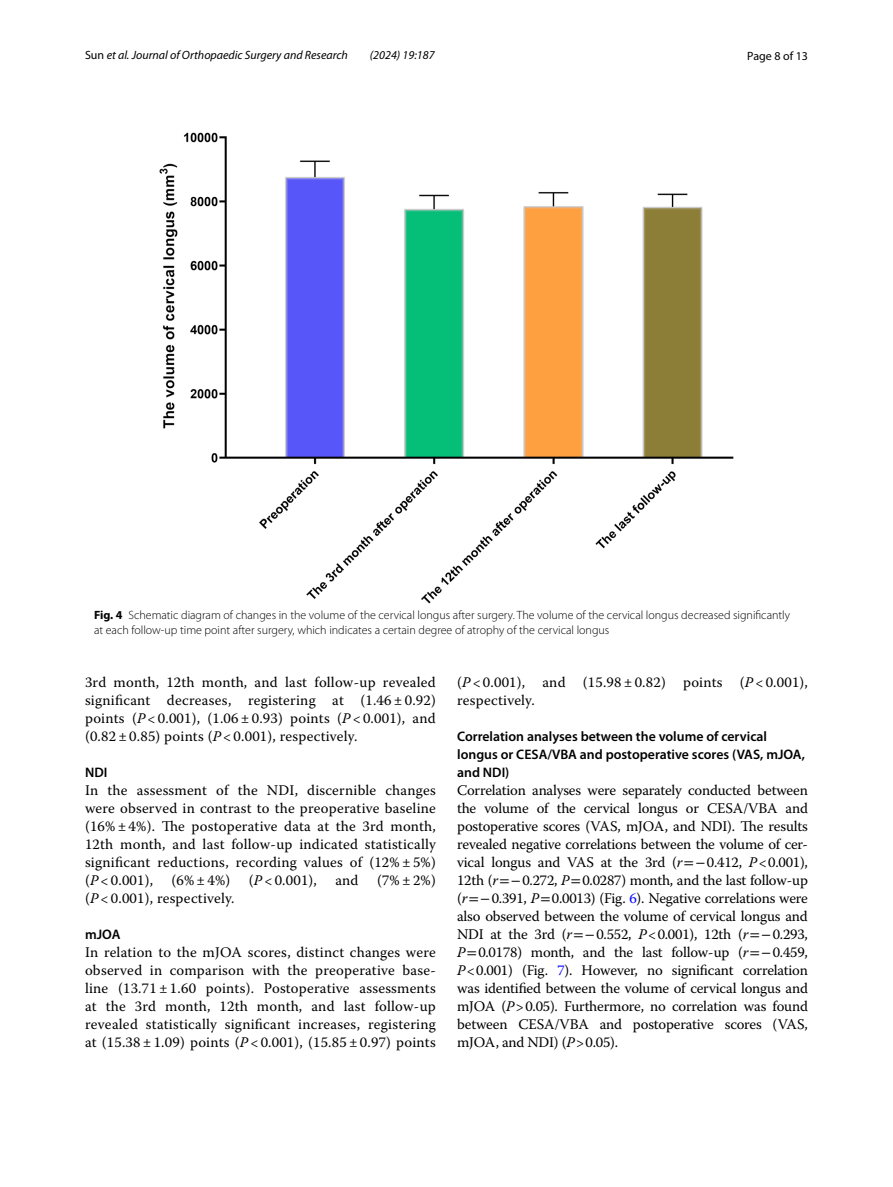
<style>
.page{position:relative;width:893px;height:1187px;background:#fff}
.page>*{position:absolute;margin:0;border:0;box-sizing:border-box;transform-origin:0 0}
.t1{font:14.7px/18px "Warnock Pro";letter-spacing:.015em;color:#000;text-align:justify}
.t2{font:600 13.8px/18px "Myriad Pro";color:#000}
.t3{font:300 12px/15px "Myriad Pro";color:#000}
.t4{font:italic 12px "Myriad Pro";color:#000}
.t5{font:12px "Myriad Pro";color:#000}
.s1{font-style:normal}
.s2{font-weight:700}
.s3{font-style:italic}
.s4{font-family:"STIX"}
.s5{color:#00f}
</style>
<div class="page">
<img style="left:159px;top:133px;width:574px;height:470px">
<p class="t4" style="left:85px;top:48px;width:264px"><span class="s1">Sun</span> et al. Journal of Orthopaedic Surgery and Research</p>
<p class="t4" style="left:370px;top:48px;width:66px">(2024) 19:187</p>
<p class="t5" style="left:747px;top:48px;width:62px">Page 8 of 13</p>
<p class="t3" style="left:94px;top:607px;width:697px"><span class="s2">Fig. 4</span> Schematic diagram of changes in the volume of the cervical longus after surgery. The volume of the cervical longus decreased significantly at each follow-up time point after surgery, which indicates a certain degree of atrophy of the cervical longus</p>
<p class="t1" style="left:85px;top:672px;width:352px">3rd month, 12th month, and last follow-up revealed significant decreases, registering at (1.46 ± 0.92) points (<span class="s3">P</span> &lt; 0.001), (1.06 ± 0.93) points (<span class="s3">P</span> &lt; 0.001), and (0.82 ± 0.85) points (<span class="s3">P</span> &lt; 0.001), respectively.</p>
<p class="t2" style="left:85px;top:762px;width:24px">NDI</p>
<p class="t1" style="left:85px;top:780px;width:352px">In the assessment of the NDI, discernible changes were observed in contrast to the preoperative baseline (16%± 4%). The postoperative data at the 3rd month, 12th month, and last follow-up indicated statistically significant reductions, recording values of (12%± 5%) (<span class="s3">P</span> &lt; 0.001),</p>
<p class="t1" style="left:172px;top:870px;width:60px">(6%± 4%)</p>
<p class="t1" style="left:249px;top:870px;width:70px">(<span class="s3">P</span> &lt; 0.001),</p>
<p class="t1" style="left:335px;top:870px;width:25px">and</p>
<p class="t1" style="left:377px;top:870px;width:60px">(7%± 2%)</p>
<p class="t1" style="left:85px;top:888px;width:151px">(<span class="s3">P</span> &lt; 0.001), respectively.</p>
<p class="t2" style="left:85px;top:924px;width:37px">mJOA</p>
<p class="t1" style="left:85px;top:942px;width:352px">In relation to the mJOA scores, distinct changes were observed in comparison with the preoperative base&shy;line (13.71 ± 1.60 points). Postoperative assessments at the 3rd month, 12th month, and last follow-up revealed statistically significant increases, registering at (15.38 ± 1.09) points (<span class="s3">P</span> &lt; 0.001), (15.85 ± 0.97) points</p>
<p class="t1" style="left:457px;top:672px;width:352px">(<span class="s3">P</span> &lt; 0.001), and (15.98 ± 0.82) points (<span class="s3">P</span> &lt; 0.001), respectively.</p>
<p class="t2" style="left:457px;top:726px;width:349px">Correlation analyses between the volume of cervical longus or CESA/VBA and postoperative scores (VAS, mJOA, and NDI)</p>
<p class="t1" style="left:457px;top:780px;width:352px">Correlation analyses were separately conducted between the volume of the cervical longus or CESA/VBA and postoperative scores (VAS, mJOA, and NDI). The results revealed negative correlations between the volume of cer&shy;vical longus and VAS at the 3rd (<span class="s3">r</span><span class="s4">=−</span>0.412, <span class="s3">P</span>&lt;0.001), 12th (<span class="s3">r</span><span class="s4">=−</span>0.272, <span class="s3">P</span><span class="s4">=</span>0.0287) month, and the last follow-up (<span class="s3">r</span><span class="s4">=−</span>0.391, <span class="s3">P</span><span class="s4">=</span>0.0013) (Fig. <span class="s5">6</span>). Negative correlations were also observed between the volume of cervical longus and NDI at the 3rd (<span class="s3">r</span><span class="s4">=−</span>0.552, <span class="s3">P</span>&lt;0.001), 12th (<span class="s3">r</span><span class="s4">=−</span>0.293, <span class="s3">P</span><span class="s4">=</span>0.0178) month, and the last follow-up (<span class="s3">r</span><span class="s4">=−</span>0.459, <span class="s3">P</span>&lt;0.001) (Fig. <span class="s5">7</span>). However, no significant correlation was identified between the volume of cervical longus and mJOA (<span class="s3">P</span>&gt;0.05). Furthermore, no correlation was found between CESA/VBA and postoperative scores (VAS, mJOA, and NDI) (<span class="s3">P</span>&gt;0.05).</p>
</div>
